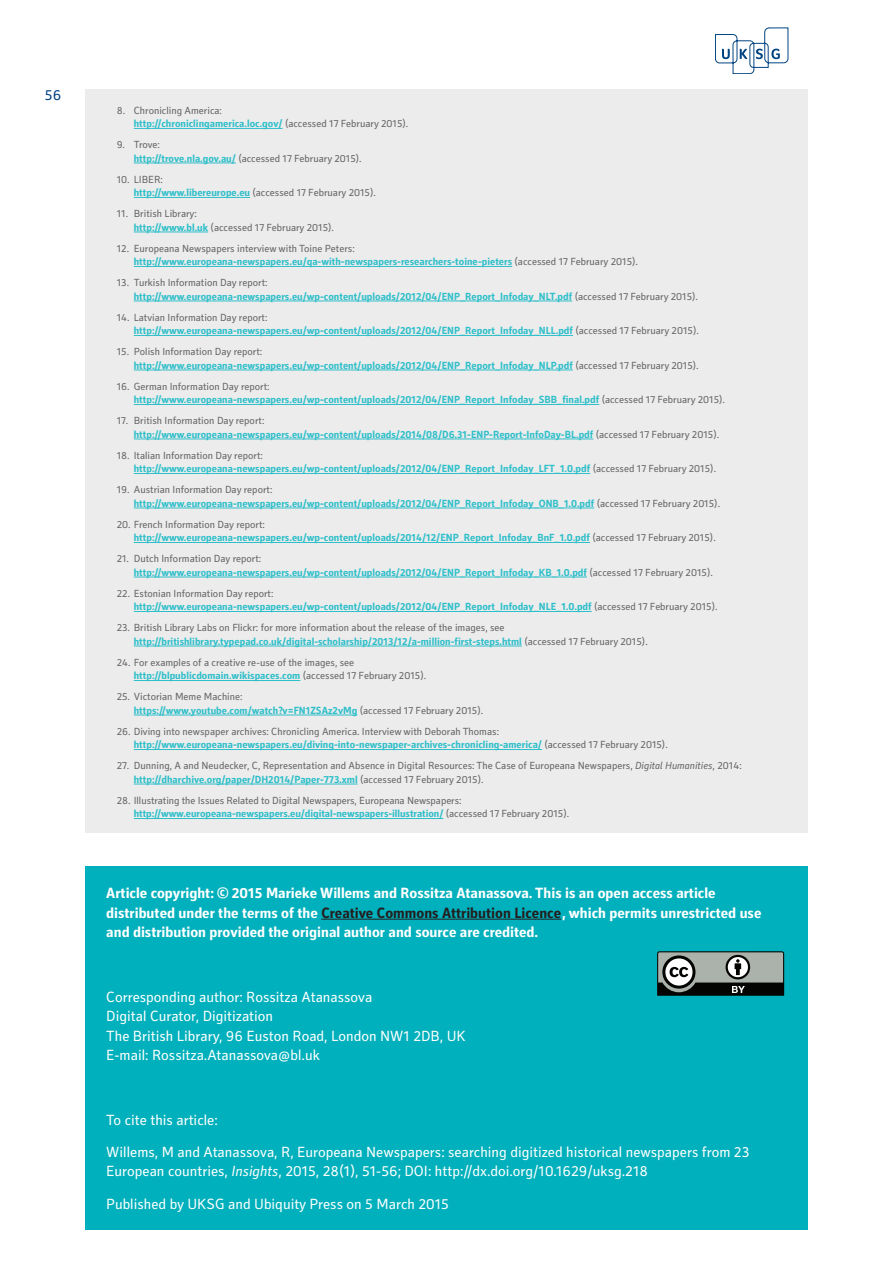
<style>
.page{position:relative;width:893px;height:1263px;background:#fff}
.page>*{position:absolute;margin:0;border:0;box-sizing:border-box;transform-origin:0 0}
.Credits{font:15px/19.5px "Secca Std";color:#fff}
.Credits_-_Author{font:700 15px/19.5px "Secca Std";color:#fff}
.t1{font:15px "Secca Std";color:#014081}
.Reference_List{font:700 10.5px/13.5px "Secca Std";color:#2fbfca}
.Reference_List-2{font:10.5px/13.5px "Secca Std";color:#636366}
.s1{font-weight:700;color:#2fbfca}
.s2{font-weight:400;color:#636366}
.s3{font-style:italic}
.s4{color:#231f20}
</style>
<div class="page">
<svg style="left:715px;top:28px;width:73px;height:46px"></svg>
<div style="left:85px;top:89px;width:723px;height:743px;background:#ececec"></div>
<hr style="left:134px;top:128px;width:149px;height:1px;background:#2fbfca">
<hr style="left:134px;top:163px;width:102px;height:1px;background:#2fbfca">
<hr style="left:134px;top:197px;width:116px;height:1px;background:#2fbfca">
<hr style="left:134px;top:232px;width:74px;height:1px;background:#2fbfca">
<hr style="left:134px;top:266px;width:378px;height:1px;background:#2fbfca">
<hr style="left:134px;top:301px;width:438px;height:1px;background:#2fbfca">
<hr style="left:134px;top:335px;width:439px;height:1px;background:#2fbfca">
<hr style="left:134px;top:370px;width:439px;height:1px;background:#2fbfca">
<hr style="left:134px;top:404px;width:465px;height:1px;background:#2fbfca">
<hr style="left:134px;top:439px;width:459px;height:1px;background:#2fbfca">
<hr style="left:134px;top:473px;width:456px;height:1px;background:#2fbfca">
<hr style="left:134px;top:508px;width:460px;height:1px;background:#2fbfca">
<hr style="left:134px;top:542px;width:456px;height:1px;background:#2fbfca">
<hr style="left:134px;top:577px;width:453px;height:1px;background:#2fbfca">
<hr style="left:134px;top:611px;width:458px;height:1px;background:#2fbfca">
<hr style="left:134px;top:646px;width:388px;height:1px;background:#2fbfca">
<hr style="left:134px;top:680px;width:166px;height:1px;background:#2fbfca">
<hr style="left:134px;top:715px;width:223px;height:1px;background:#2fbfca">
<hr style="left:134px;top:749px;width:408px;height:1px;background:#2fbfca">
<hr style="left:134px;top:784px;width:224px;height:1px;background:#2fbfca">
<hr style="left:134px;top:818px;width:309px;height:1px;background:#2fbfca">
<div style="left:85px;top:866px;width:723px;height:364px;background:#00b0bc"></div>
<hr style="left:321px;top:919px;width:240px;height:1px;background:#231f20">
<svg style="left:657px;top:951px;width:128px;height:45px;background:#727975"></svg>
<h1 class="t1" style="left:45px;top:87px;width:18px">56</h1>
<p class="Reference_List-2" style="left:134px;top:104px;width:276px;text-indent:-17px">8. Chronicling America:<br><span class="s1">http://chroniclingamerica.loc.gov/</span> (accessed 17 February 2015).</p>
<p class="Reference_List-2" style="left:134px;top:138px;width:229px;text-indent:-17px">9. Trove:<br><span class="s1">http://trove.nla.gov.au/</span> (accessed 17 February 2015).</p>
<p class="Reference_List-2" style="left:134px;top:173px;width:244px;text-indent:-17px">10. LIBER:<br><span class="s1">http://www.libereurope.eu</span> (accessed 17 February 2015).</p>
<p class="Reference_List-2" style="left:134px;top:207px;width:202px;text-indent:-17px">11. British Library:<br><span class="s1">http://www.bl.uk</span> (accessed 17 February 2015).</p>
<p class="Reference_List" style="left:134px;top:242px;width:506px;text-indent:-17px"><span class="s2">12. Europeana Newspapers interview with Toine Peters: </span>http://www.europeana-newspapers.eu/qa-with-newspapers-researchers-toine-pieters <span class="s2">(accessed 17 February 2015).</span></p>
<p class="Reference_List" style="left:134px;top:276px;width:566px;text-indent:-17px"><span class="s2">13. Turkish Information Day report: </span>http://www.europeana-newspapers.eu/wp-content/uploads/2012/04/ENP_Report_Infoday_NLT.pdf <span class="s2">(accessed 17 February 2015).</span></p>
<p class="Reference_List" style="left:134px;top:311px;width:566px;text-indent:-17px"><span class="s2">14. Latvian Information Day report: </span>http://www.europeana-newspapers.eu/wp-content/uploads/2012/04/ENP_Report_Infoday_NLL.pdf <span class="s2">(accessed 17 February 2015).</span></p>
<p class="Reference_List" style="left:134px;top:345px;width:566px;text-indent:-17px"><span class="s2">15. Polish Information Day report: </span>http://www.europeana-newspapers.eu/wp-content/uploads/2012/04/ENP_Report_Infoday_NLP.pdf <span class="s2">(accessed 17 February 2015).</span></p>
<p class="Reference_List" style="left:134px;top:380px;width:593px;text-indent:-17px"><span class="s2">16. German Information Day report: </span>http://www.europeana-newspapers.eu/wp-content/uploads/2012/04/ENP_Report_Infoday_SBB_final.pdf <span class="s2">(accessed 17 February 2015).</span></p>
<p class="Reference_List" style="left:134px;top:414px;width:587px;text-indent:-17px"><span class="s2">17. British Information Day report: </span>http://www.europeana-newspapers.eu/wp-content/uploads/2014/08/D6.31-ENP-Report-InfoDay-BL.pdf <span class="s2">(accessed 17 February 2015).</span></p>
<p class="Reference_List" style="left:134px;top:449px;width:584px;text-indent:-17px"><span class="s2">18. Italian Information Day report: </span>http://www.europeana-newspapers.eu/wp-content/uploads/2012/04/ENP_Report_Infoday_LFT_1.0.pdf <span class="s2">(accessed 17 February 2015).</span></p>
<p class="Reference_List" style="left:134px;top:483px;width:588px;text-indent:-17px"><span class="s2">19. Austrian Information Day report: </span>http://www.europeana-newspapers.eu/wp-content/uploads/2012/04/ENP_Report_Infoday_ONB_1.0.pdf <span class="s2">(accessed 17 February 2015).</span></p>
<p class="Reference_List" style="left:134px;top:518px;width:583px;text-indent:-17px"><span class="s2">20. French Information Day report: </span>http://www.europeana-newspapers.eu/wp-content/uploads/2014/12/ENP_Report_Infoday_BnF_1.0.pdf <span class="s2">(accessed 17 February 2015).</span></p>
<p class="Reference_List" style="left:134px;top:552px;width:580px;text-indent:-17px"><span class="s2">21. Dutch Information Day report: </span>http://www.europeana-newspapers.eu/wp-content/uploads/2012/04/ENP_Report_Infoday_KB_1.0.pdf <span class="s2">(accessed 17 February 2015).</span></p>
<p class="Reference_List" style="left:134px;top:587px;width:585px;text-indent:-17px"><span class="s2">22. Estonian Information Day report: </span>http://www.europeana-newspapers.eu/wp-content/uploads/2012/04/ENP_Report_Infoday_NLE_1.0.pdf <span class="s2">(accessed 17 February 2015).</span></p>
<p class="Reference_List-2" style="left:134px;top:621px;width:515px;text-indent:-17px">23. British Library Labs on Flickr: for more information about the release of the images, see <span class="s1">http://britishlibrary.typepad.co.uk/digital-scholarship/2013/12/a-million-first-steps.html</span> (accessed 17 February 2015).</p>
<p class="Reference_List-2" style="left:134px;top:656px;width:294px;text-indent:-17px">24. For examples of a creative re-use of the images, see <span class="s1">http://blpublicdomain.wikispaces.com</span> (accessed 17 February 2015).</p>
<p class="Reference_List-2" style="left:134px;top:690px;width:351px;text-indent:-17px">25. Victorian Meme Machine:<br><span class="s1">https://www.youtube.com/watch?v=FN1ZSAz2vMg</span> (accessed 17 February 2015).</p>
<p class="Reference_List-2" style="left:134px;top:725px;width:535px;text-indent:-17px">26. Diving into newspaper archives: Chronicling America. Interview with Deborah Thomas: <span class="s1">http://www.europeana-newspapers.eu/diving-into-newspaper-archives-chronicling-america/</span> (accessed 17 February 2015).</p>
<p class="Reference_List-2" style="left:134px;top:759px;width:609px;text-indent:-17px">27. Dunning, A and Neudecker, C, Representation and Absence in Digital Resources: The Case of Europeana Newspapers, <span class="s3">Digital Humanities</span>, 2014: <span class="s1">http://dharchive.org/paper/DH2014/Paper-773.xml</span> (accessed 17 February 2015).</p>
<p class="Reference_List-2" style="left:134px;top:794px;width:437px;text-indent:-17px">28. Illustrating the Issues Related to Digital Newspapers, Europeana Newspapers: <span class="s1">http://www.europeana-newspapers.eu/digital-newspapers-illustration/</span> (accessed 17 February 2015).</p>
<p class="Credits_-_Author" style="left:106px;top:884px;width:657px">Article copyright: © 2015 Marieke Willems and Rossitza Atanassova. This is an open access article distributed under the terms of the <span class="s4">Creative Commons Attribution Licence</span>, which permits unrestricted use and distribution provided the original author and source are credited.</p>
<p class="Credits" style="left:106px;top:987px;width:268px">Corresponding author: Rossitza Atanassova</p>
<p class="Credits" style="left:106px;top:1007px;width:168px">Digital Curator, Digitization</p>
<p class="Credits" style="left:106px;top:1026px;width:361px">The British Library, 96 Euston Road, London NW1 2DB, UK</p>
<p class="Credits" style="left:106px;top:1046px;width:215px">E-mail: Rossitza.Atanassova@bl.uk</p>
<p class="Credits" style="left:106px;top:1110px;width:113px">To cite this article:</p>
<p class="Credits" style="left:106px;top:1143px;width:645px">Willems, M and Atanassova, R, Europeana Newspapers: searching digitized historical newspapers from 23<br>European countries, <span class="s3">Insights</span>, 2015, 28(1), 51-56; DOI: http://dx.doi.org/10.1629/uksg.218</p>
<p class="Credits" style="left:106px;top:1194px;width:344px">Published by UKSG and Ubiquity Press on 5 March 2015</p>
</div>
